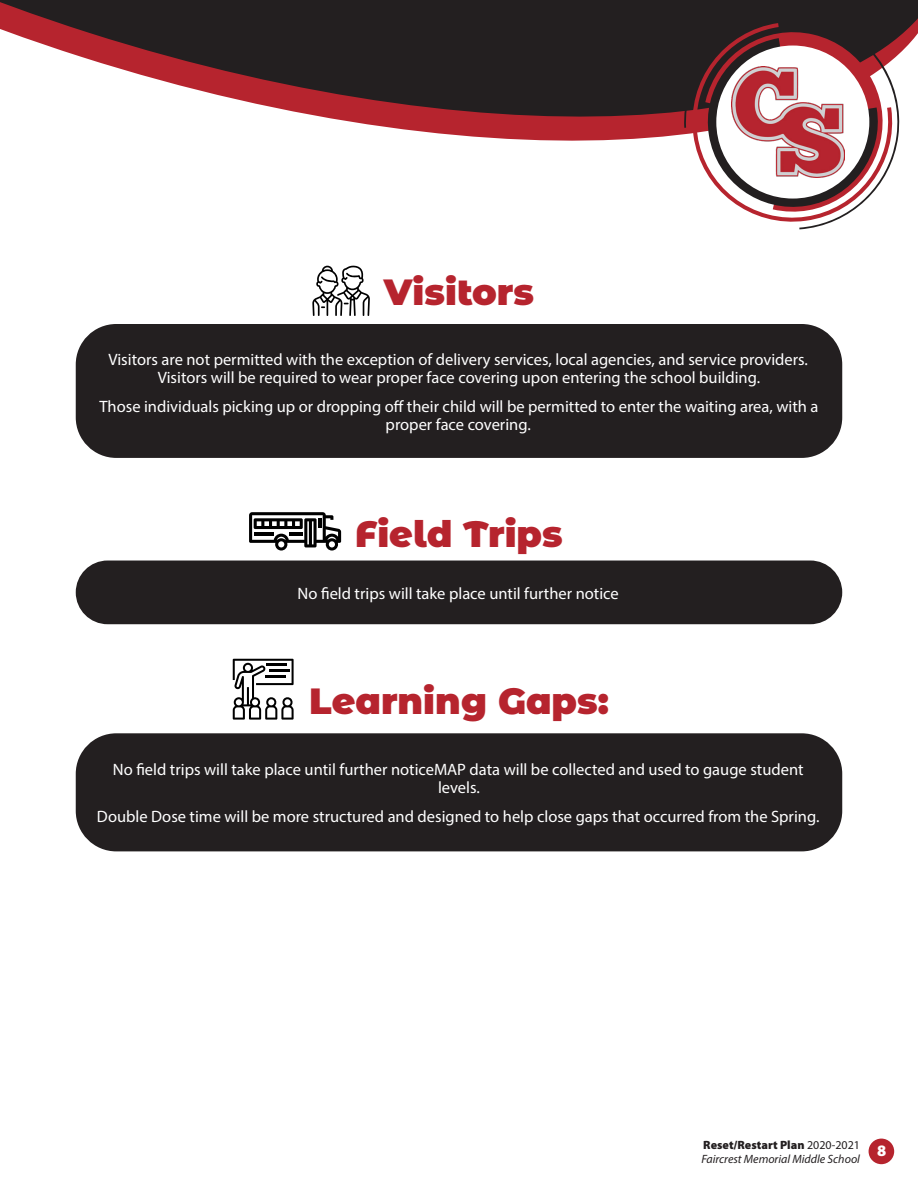
<style>
.page{position:relative;width:918px;height:1188px;background:#fff}
.page>*{position:absolute;margin:0;border:0;box-sizing:border-box;transform-origin:0 0}
.t1{font:900 36.45px "Montserrat Alternates";color:#b6242e}
.Copy_box{font:16.5px/18px "Myriad Pro";color:#fff;text-align:center}
.t2{font:italic 12px/14.4px "Myriad Pro";color:#231f20}
.s1{font-weight:900;font-style:normal}
.s2{font-style:normal}
</style>
<div class="page">
<div style="left:869px;top:1139px;width:25px;height:25px;background:#b6242e;border-radius:50%"></div>
<svg style="left:0;top:0;width:918px;height:141px;fill:#231f20"></svg>
<svg style="left:684px;top:13px;width:219px;height:216px"></svg>
<div style="left:716px;top:46px;width:153px;height:153px;background:#fff;border-radius:50%"></div>
<img style="left:731px;top:66px;width:114px;height:112px">
<svg style="left:312px;top:266px;width:58px;height:50px"></svg>
<svg style="left:249px;top:512px;width:92px;height:39px"></svg>
<svg style="left:233px;top:659px;width:61px;height:61px"></svg>
<div style="left:76px;top:324px;width:766px;height:134px;background:#231f20;border-radius:40px"></div>
<div style="left:76px;top:561px;width:766px;height:63px;background:#231f20;border-radius:32px"></div>
<div style="left:76px;top:733px;width:766px;height:118px;background:#231f20;border-radius:40px"></div>
<p class="t1" style="left:384px;top:265px;width:152px">Visitors</p>
<p class="Copy_box" style="left:109px;top:350px;width:701px">Visitors are not permitted with the exception of delivery services, local agencies, and service providers.<br>Visitors will be required to wear proper face covering upon entering the school building.</p>
<p class="Copy_box" style="left:100px;top:397px;width:720px">Those individuals picking up or dropping off their child will be permitted to enter the waiting area, with a proper face covering.</p>
<p class="t1" style="left:355px;top:507px;width:209px">Field Trips</p>
<p class="Copy_box" style="left:298px;top:584px;width:323px">No field trips will take place until further notice</p>
<p class="t1" style="left:309px;top:674px;width:301px">Learning Gaps:</p>
<p class="Copy_box" style="left:113px;top:760px;width:692px">No field trips will take place until further noticeMAP data will be collected and used to gauge student levels.</p>
<p class="Copy_box" style="left:97px;top:807px;width:724px">Double Dose time will be more structured and designed to help close gaps that occurred from the Spring.</p>
<p class="t2" style="left:701px;top:1137px;width:186px"><span class="s1">Reset/Restart Plan</span> <span class="s2">2020-2021<br></span>Faircrest Memorial Middle School <sup>8</sup></p>
</div>
